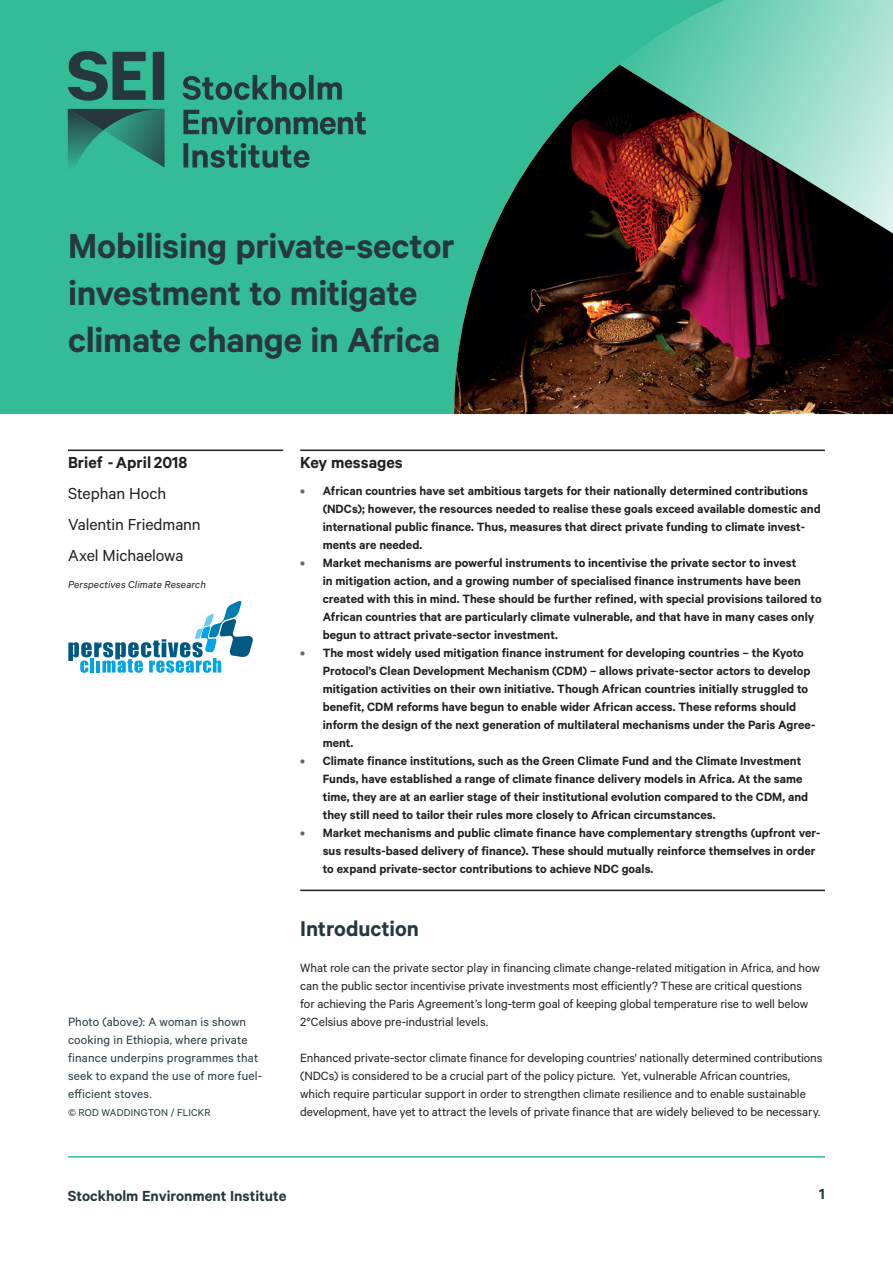
<style>
.page{position:relative;width:893px;height:1263px;background:#fff}
.page>*{position:absolute;margin:0;border:0;box-sizing:border-box;transform-origin:0 0}
.t1{font:600 39px/46.8px "Calibre";letter-spacing:-.01em;color:#26373e}
.t2{font:600 24px "Calibre";letter-spacing:-.005em;color:#26373e}
.t3{font:18px/31px "Calibre";letter-spacing:-.005em;color:#231f20}
.t4{font:600 18px "Calibre";color:#231f20}
.t5{font:600 16.5px "Calibre";color:#26373e}
.t6{font:600 13.5px/18px "Calibre";color:#231f20}
.t7{font:13.5px/18px "Calibre";letter-spacing:-.005em;color:#231f20}
.t8{font:13.5px/18px "Calibre";letter-spacing:.01em;color:#26373e}
.t9{font:italic 11.25px "Calibre";letter-spacing:.01em;color:#231f20}
.t10{font:11.25px "Calibre";letter-spacing:.015em;color:#26373e}
.s1{color:#5a6c72}
</style>
<div class="page">
<div style="left:0;top:0;width:893px;height:414px;background:#34bc96"></div>
<hr style="left:68px;top:1156px;width:757px;height:1px;background:#34bc96">
<hr style="left:68px;top:449px;width:215px;height:2px;background:#231f20">
<svg style="left:68px;top:51px;width:78px;height:50px"></svg>
<div style="left:153px;top:52px;width:11px;height:48px;background:#26373e"></div>
<svg style="left:68px;top:109px;width:97px;height:59px"></svg>
<svg style="left:183px;top:143px;width:126px;height:25px"></svg>
<svg style="left:183px;top:110px;width:183px;height:25px"></svg>
<svg style="left:182px;top:75px;width:160px;height:25px"></svg>
<svg style="left:620px;top:0;width:273px;height:65px"></svg>
<hr style="left:300px;top:449px;width:525px;height:2px;background:#231f20">
<hr style="left:300px;top:890px;width:525px;height:1px;background:#231f20">
<img style="left:454px;top:65px;width:439px;height:349px">
<svg style="left:68px;top:600px;width:185px;height:73px"></svg>
<h1 class="t1" style="left:68px;top:221px;width:388px">Mobilising private-sector investment to mitigate climate change in Africa</h1>
<h3 class="t4" style="left:68px;top:452px;width:121px">Brief - April 2018</h3>
<h3 class="t3" style="left:68px;top:477px;width:134px">Stephan Hoch<br>Valentin Friedmann<br>Axel Michaelowa</h3>
<p class="t9" style="left:68px;top:577px;width:139px">Perspectives Climate Research</p>
<p class="t8" style="left:68px;top:1012px;width:195px">Photo (above): A woman is shown cooking in Ethiopia, where private finance underpins programmes that seek to expand the use of more fuel&shy;efficient stoves.</p>
<p class="t10" style="left:68px;top:1106px;width:144px">© ROD WADDINGTON / FLICKR</p>
<h3 class="t4" style="left:300px;top:452px;width:104px">Key messages</h3>
<p class="t6" style="left:323px;top:481px;width:500px;text-indent:-23px"><span class="s1">•</span> African countries have set ambitious targets for their nationally determined contributions (NDCs); however, the resources needed to realise these goals exceed available domestic and international public finance. Thus, measures that direct private funding to climate invest&shy;ments are needed.</p>
<p class="t6" style="left:323px;top:553px;width:500px;text-indent:-23px"><span class="s1">•</span> Market mechanisms are powerful instruments to incentivise the private sector to invest<br>in mitigation action, and a growing number of specialised finance instruments have been created with this in mind. These should be further refined, with special provisions tailored to African countries that are particularly climate vulnerable, and that have in many cases only begun to attract private-sector investment.</p>
<p class="t6" style="left:323px;top:643px;width:494px;text-indent:-23px"><span class="s1">•</span> The most widely used mitigation finance instrument for developing countries – the Kyoto Protocol’s Clean Development Mechanism (CDM) – allows private-sector actors to develop mitigation activities on their own initiative. Though African countries initially struggled to benefit, CDM reforms have begun to enable wider African access. These reforms should inform the design of the next generation of multilateral mechanisms under the Paris Agree&shy;ment.</p>
<p class="t6" style="left:323px;top:751px;width:487px;text-indent:-23px"><span class="s1">•</span> Climate finance institutions, such as the Green Climate Fund and the Climate Investment Funds, have established a range of climate finance delivery models in Africa. At the same time, they are at an earlier stage of their institutional evolution compared to the CDM, and they still need to tailor their rules more closely to African circumstances.</p>
<p class="t6" style="left:323px;top:823px;width:499px;text-indent:-23px"><span class="s1">•</span> Market mechanisms and public climate finance have complementary strengths (upfront ver&shy;sus results-based delivery of finance). These should mutually reinforce themselves in order to expand private-sector contributions to achieve NDC goals.</p>
<h2 class="t2" style="left:300px;top:914px;width:120px">Introduction</h2>
<p class="t7" style="left:300px;top:958px;width:521px">What role can the private sector play in financing climate change-related mitigation in Africa, and how can the public sector incentivise private investments most efficiently? These are critical questions<br>for achieving the Paris Agreement’s long-term goal of keeping global temperature rise to well below 2°Celsius above pre-industrial levels.</p>
<p class="t7" style="left:300px;top:1048px;width:524px">Enhanced private-sector climate finance for developing countries' nationally determined contributions (NDCs) is considered to be a crucial part of the policy picture. Yet, vulnerable African countries, which require particular support in order to strengthen climate resilience and to enable sustainable development, have yet to attract the levels of private finance that are widely believed to be necessary.</p>
<p class="t5" style="left:68px;top:1185px;width:220px">Stockholm Environment Institute</p>
<p class="t5" style="left:819px;top:1184px;width:7px">1</p>
</div>
